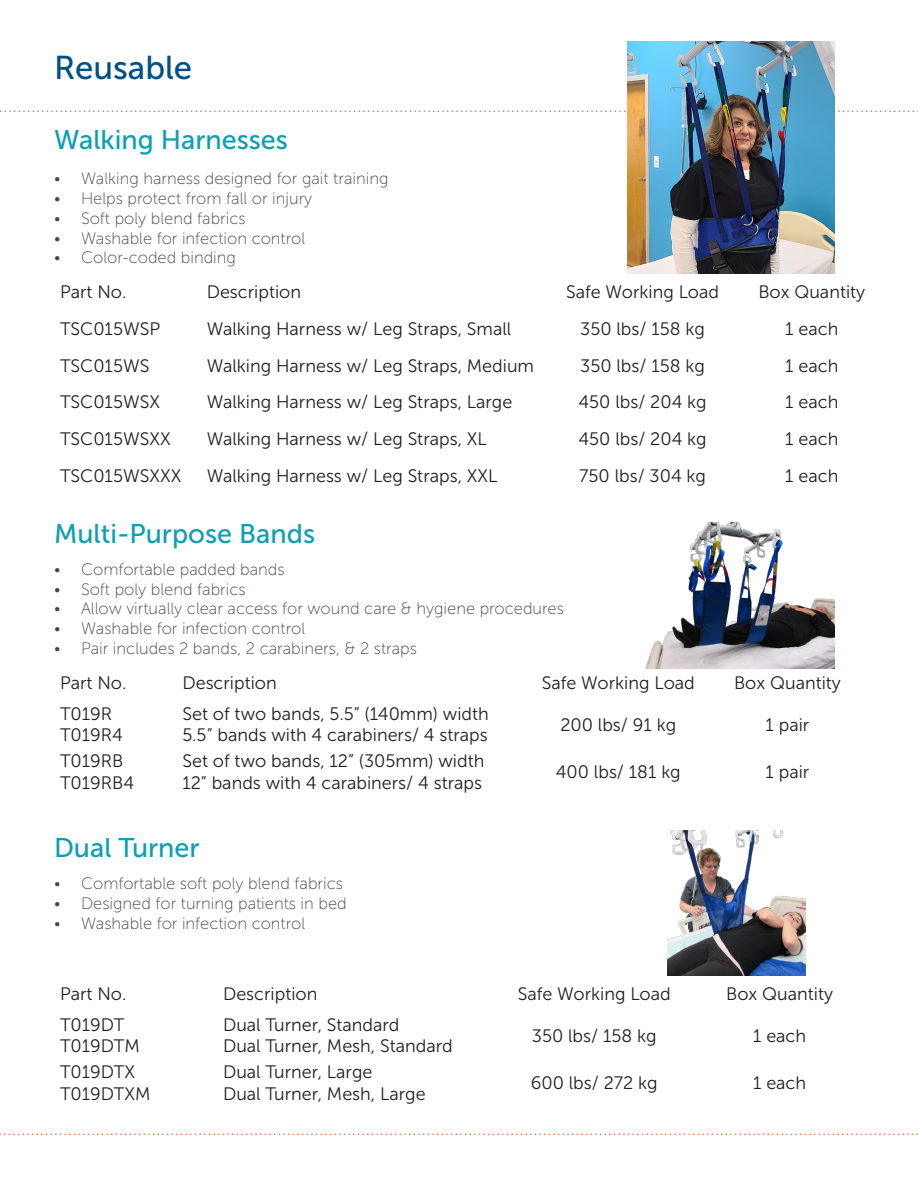
<style>
.page{position:relative;width:918px;height:1188px;background:#fff}
.page>*{position:absolute;margin:0;border:0;box-sizing:border-box;transform-origin:0 0}
.t1{font:33px "Museo Sans 500";color:#015085}
.t2{font:27px "Museo Sans 500";color:#0c9fb2}
.t3{font:18px "Museo Sans 300";color:#231f20}
.t4{font:16.5px "Museo Sans 100";color:#404757}
</style>
<div class="page">
<svg style="left:0;top:111px;width:918px;height:1px"></svg>
<svg style="left:0;top:1134px;width:918px;height:1px"></svg>
<img style="left:627px;top:42px;width:207px;height:232px">
<img style="left:645px;top:522px;width:189px;height:146px">
<img style="left:667px;top:830px;width:138px;height:146px">
<p class="t1" style="left:54px;top:49px;width:140px">Reusable</p>
<p class="t2" style="left:54px;top:125px;width:236px">Walking Harnesses</p>
<p class="t4" style="left:54px;top:170px;width:336px">• Walking harness designed for gait training</p>
<p class="t4" style="left:54px;top:190px;width:260px">• Helps protect from fall or injury</p>
<p class="t4" style="left:54px;top:209px;width:193px">• Soft poly blend fabrics</p>
<p class="t4" style="left:54px;top:229px;width:253px">• Washable for infection control</p>
<p class="t4" style="left:54px;top:249px;width:184px">• Color-coded binding</p>
<p class="t3" style="left:60px;top:282px;width:68px">Part No.</p>
<p class="t3" style="left:207px;top:282px;width:96px">Description</p>
<p class="t3" style="left:566px;top:282px;width:155px">Safe Working Load</p>
<p class="t3" style="left:758px;top:282px;width:108px">Box Quantity</p>
<p class="t3" style="left:60px;top:319px;width:102px">TSC015WSP</p>
<p class="t3" style="left:207px;top:319px;width:306px">Walking Harness w/ Leg Straps, Small</p>
<p class="t3" style="left:580px;top:319px;width:126px">350 lbs/ 158 kg</p>
<p class="t3" style="left:785px;top:319px;width:55px">1 each</p>
<p class="t3" style="left:60px;top:356px;width:91px">TSC015WS</p>
<p class="t3" style="left:207px;top:356px;width:329px">Walking Harness w/ Leg Straps, Medium</p>
<p class="t3" style="left:580px;top:356px;width:126px">350 lbs/ 158 kg</p>
<p class="t3" style="left:785px;top:356px;width:55px">1 each</p>
<p class="t3" style="left:60px;top:392px;width:102px">TSC015WSX</p>
<p class="t3" style="left:207px;top:392px;width:307px">Walking Harness w/ Leg Straps, Large</p>
<p class="t3" style="left:579px;top:392px;width:130px">450 lbs/ 204 kg</p>
<p class="t3" style="left:785px;top:392px;width:55px">1 each</p>
<p class="t3" style="left:60px;top:429px;width:112px">TSC015WSXX</p>
<p class="t3" style="left:207px;top:429px;width:282px">Walking Harness w/ Leg Straps, XL</p>
<p class="t3" style="left:579px;top:429px;width:130px">450 lbs/ 204 kg</p>
<p class="t3" style="left:785px;top:429px;width:55px">1 each</p>
<p class="t3" style="left:60px;top:466px;width:123px">TSC015WSXXX</p>
<p class="t3" style="left:207px;top:466px;width:292px">Walking Harness w/ Leg Straps, XXL</p>
<p class="t3" style="left:579px;top:466px;width:128px">750 lbs/ 304 kg</p>
<p class="t3" style="left:785px;top:466px;width:55px">1 each</p>
<p class="t2" style="left:54px;top:518px;width:263px">Multi-Purpose Bands</p>
<p class="t4" style="left:54px;top:560px;width:232px">• Comfortable padded bands</p>
<p class="t4" style="left:54px;top:580px;width:193px">• Soft poly blend fabrics</p>
<p class="t4" style="left:54px;top:600px;width:511px">• Allow virtually clear access for wound care &amp; hygiene procedures</p>
<p class="t4" style="left:54px;top:620px;width:253px">• Washable for infection control</p>
<p class="t4" style="left:54px;top:640px;width:365px">• Pair includes 2 bands, 2 carabiners, &amp; 2 straps</p>
<p class="t3" style="left:60px;top:673px;width:68px">Part No.</p>
<p class="t3" style="left:182px;top:673px;width:96px">Description</p>
<p class="t3" style="left:542px;top:673px;width:155px">Safe Working Load</p>
<p class="t3" style="left:734px;top:673px;width:108px">Box Quantity</p>
<p class="t3" style="left:60px;top:704px;width:54px">T019R</p>
<p class="t3" style="left:60px;top:726px;width:64px">T019R4</p>
<p class="t3" style="left:182px;top:704px;width:308px">Set of two bands, 5.5” (140mm) width</p>
<p class="t3" style="left:182px;top:726px;width:307px">5.5” bands with 4 carabiners/ 4 straps</p>
<p class="t3" style="left:560px;top:715px;width:117px">200 lbs/ 91 kg</p>
<p class="t3" style="left:766px;top:715px;width:45px">1 pair</p>
<p class="t3" style="left:60px;top:751px;width:65px">T019RB</p>
<p class="t3" style="left:60px;top:773px;width:76px">T019RB4</p>
<p class="t3" style="left:182px;top:751px;width:304px">Set of two bands, 12” (305mm) width</p>
<p class="t3" style="left:182px;top:773px;width:301px">12” bands with 4 carabiners/ 4 straps</p>
<p class="t2" style="left:54px;top:833px;width:147px">Dual Turner</p>
<p class="t4" style="left:54px;top:875px;width:291px">• Comfortable soft poly blend fabrics</p>
<p class="t4" style="left:54px;top:894px;width:294px">• Designed for turning patients in bed</p>
<p class="t4" style="left:54px;top:914px;width:253px">• Washable for infection control</p>
<p class="t3" style="left:556px;top:762px;width:126px">400 lbs/ 181 kg</p>
<p class="t3" style="left:766px;top:762px;width:45px">1 pair</p>
<p class="t3" style="left:60px;top:984px;width:68px">Part No.</p>
<p class="t3" style="left:223px;top:984px;width:96px">Description</p>
<p class="t3" style="left:518px;top:984px;width:155px">Safe Working Load</p>
<p class="t3" style="left:726px;top:984px;width:108px">Box Quantity</p>
<p class="t3" style="left:60px;top:1015px;width:66px">T019DT</p>
<p class="t3" style="left:60px;top:1037px;width:81px">T019DTM</p>
<p class="t3" style="left:223px;top:1015px;width:178px">Dual Turner, Standard</p>
<p class="t3" style="left:223px;top:1037px;width:231px">Dual Turner, Mesh, Standard</p>
<p class="t3" style="left:532px;top:1026px;width:126px">350 lbs/ 158 kg</p>
<p class="t3" style="left:753px;top:1026px;width:55px">1 each</p>
<p class="t3" style="left:60px;top:1062px;width:77px">T019DTX</p>
<p class="t3" style="left:60px;top:1084px;width:92px">T019DTXM</p>
<p class="t3" style="left:223px;top:1062px;width:151px">Dual Turner, Large</p>
<p class="t3" style="left:223px;top:1084px;width:204px">Dual Turner, Mesh, Large</p>
<p class="t3" style="left:531px;top:1073px;width:128px">600 lbs/ 272 kg</p>
<p class="t3" style="left:753px;top:1073px;width:55px">1 each</p>
</div>
